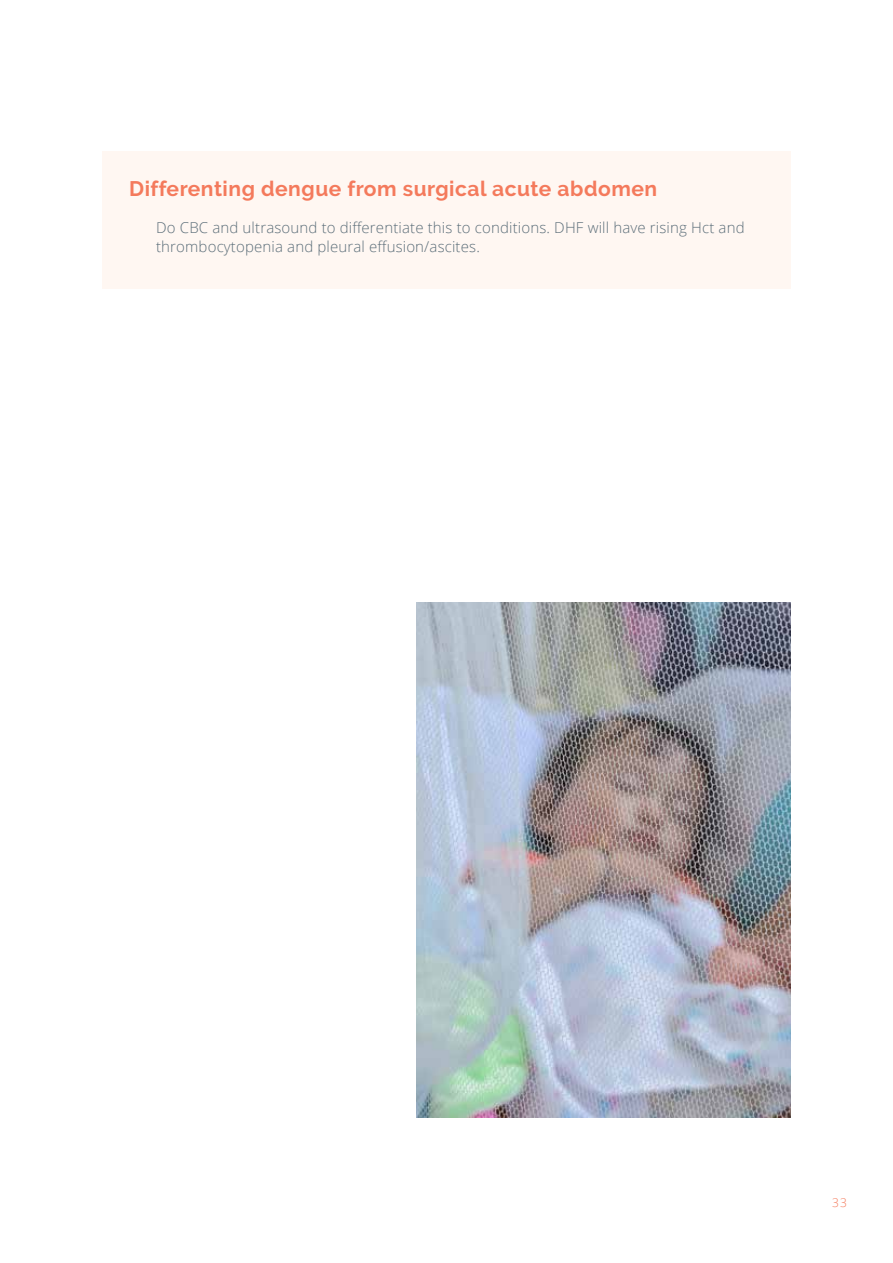
<style>
.page{position:relative;width:893px;height:1263px;background:#fff}
.page>*{position:absolute;margin:0;border:0;box-sizing:border-box;transform-origin:0 0}
.t1{font:700 21px "Raleway";letter-spacing:.025em;color:#f47a5c}
.t2{font:300 15px/19.5px "Open Sans";letter-spacing:.01em;color:#5d6f7a}
.t3{font:300 12px "Open Sans";color:#f47a5c}
</style>
<div class="page">
<div style="left:102px;top:151px;width:689px;height:138px;background:#fff7f2"></div>
<img style="left:417px;top:602px;width:374px;height:515px">
<h1 class="t1" style="left:129px;top:177px;width:530px">Differenting dengue from surgical acute abdomen</h1>
<p class="t2" style="left:156px;top:217px;width:590px">Do CBC and ultrasound to differentiate this to conditions. DHF will have rising Hct and thrombocytopenia and pleural effusion/ascites.</p>
<p class="t3" style="left:832px;top:1194px;width:16px">33</p>
</div>
